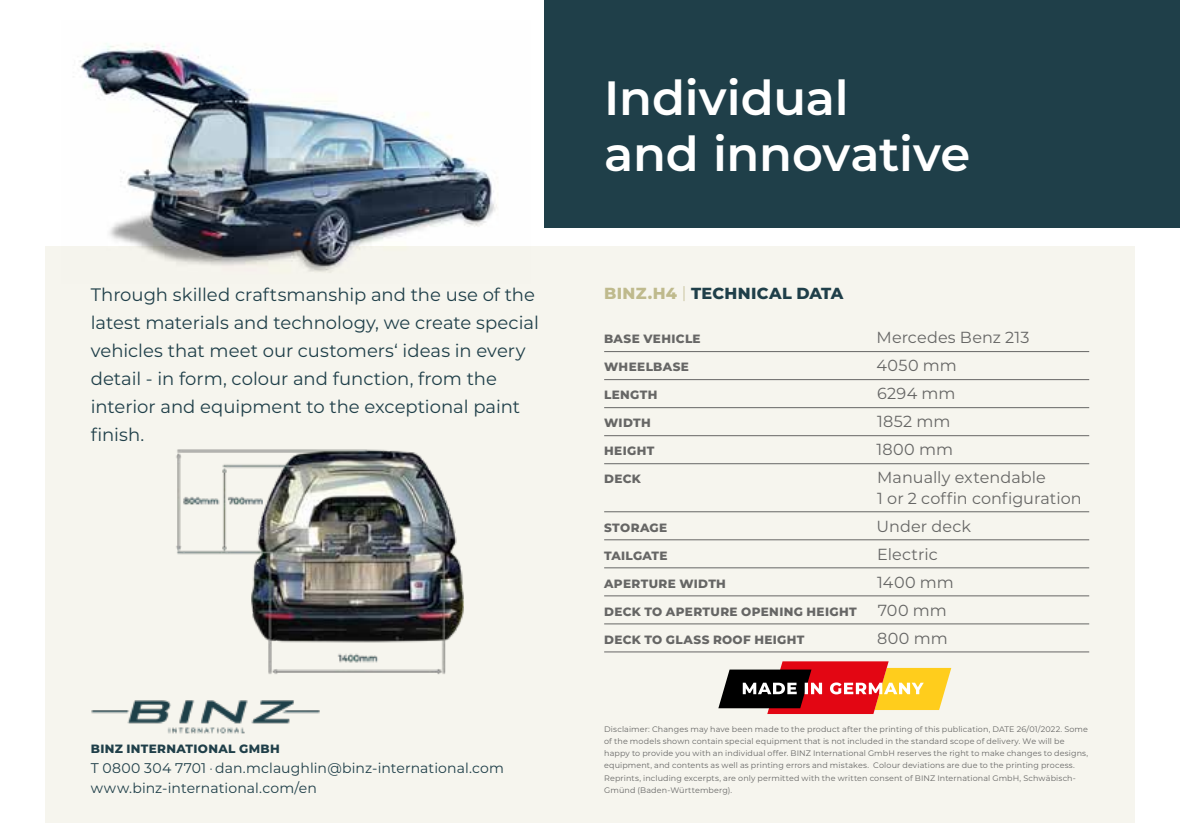
<style>
.page{position:relative;width:1180px;height:840px;background:#fff}
.page>*{position:absolute;margin:0;border:0;box-sizing:border-box;transform-origin:0 0}
.t1{font:600 48px/56px "Montserrat";letter-spacing:-.005em;color:#fff}
.t2{font:18px/28px "Montserrat";color:#1f3f49}
.t3{font:16px/20px "Montserrat";letter-spacing:.005em;color:#666665}
.t4{font:800 16px "Montserrat";letter-spacing:.02em;color:#1f3f49}
.t5{font:14px/20px "Montserrat";letter-spacing:.005em;color:#1f3f49}
.t6{font:800 12px "Montserrat";letter-spacing:.03em;color:#666665}
.t7{font:800 12px "Montserrat";letter-spacing:.03em;color:#1f3f49}
.t8{font:8px/12px "Montserrat";letter-spacing:.015em;color:#666665}
.s1{color:#bfba8d}
.s2{font-weight:300;color:#bfba8d}
</style>
<div class="page">
<div style="left:544px;top:0;width:635px;height:227px;background:#1f3f49"></div>
<div style="left:45px;top:247px;width:1089px;height:575px;background:#f6f5ee"></div>
<svg style="left:718px;top:661px;width:233px;height:52px"></svg>
<img style="left:91px;top:700px;width:229px;height:34px">
<hr style="left:604px;top:351px;width:485px;height:1px;background:#666665">
<hr style="left:604px;top:379px;width:485px;height:1px;background:#666665">
<hr style="left:604px;top:407px;width:485px;height:1px;background:#666665">
<hr style="left:604px;top:435px;width:485px;height:1px;background:#666665">
<hr style="left:604px;top:463px;width:485px;height:1px;background:#666665">
<hr style="left:604px;top:511px;width:485px;height:1px;background:#666665">
<hr style="left:604px;top:539px;width:485px;height:1px;background:#666665">
<hr style="left:604px;top:567px;width:485px;height:1px;background:#666665">
<hr style="left:604px;top:595px;width:485px;height:1px;background:#666665">
<hr style="left:604px;top:623px;width:485px;height:1px;background:#666665">
<hr style="left:604px;top:651px;width:485px;height:1px;background:#666665">
<img style="left:61px;top:43px;width:469px;height:230px">
<img style="left:176px;top:449px;width:288px;height:226px">
<p class="t2" style="left:91px;top:280px;width:449px">Through skilled craftsmanship and the use of the latest materials and technology, we create special vehicles that meet our customers‘ ideas in every detail - in form, colour and function, from the interior and equipment to the exceptional paint finish.</p>
<h3 class="t7" style="left:91px;top:739px;width:190px">BINZ INTERNATIONAL GMBH</h3>
<h3 class="t5" style="left:91px;top:756px;width:415px">T 0800 304 7701 · dan.mclaughlin@binz-international.com www.binz-international.com/en</h3>
<h1 class="t1" style="left:604px;top:67px;width:367px">Individual<br>and innovative</h1>
<h3 class="t4" style="left:604px;top:282px;width:240px"><span class="s1">BINZ.H4</span> <span class="s2">|</span> TECHNICAL DATA</h3>
<h3 class="t6" style="left:604px;top:330px;width:98px">BASE VEHICLE</h3>
<h3 class="t3" style="left:876px;top:327px;width:154px">Mercedes Benz 213</h3>
<h3 class="t6" style="left:604px;top:358px;width:86px">WHEELBASE</h3>
<h3 class="t3" style="left:876px;top:355px;width:82px">4050 mm</h3>
<h3 class="t6" style="left:604px;top:386px;width:55px">LENGTH</h3>
<h3 class="t3" style="left:877px;top:383px;width:80px">6294 mm</h3>
<h3 class="t6" style="left:604px;top:414px;width:48px">WIDTH</h3>
<h3 class="t3" style="left:877px;top:411px;width:75px">1852 mm</h3>
<h3 class="t6" style="left:604px;top:442px;width:52px">HEIGHT</h3>
<h3 class="t3" style="left:876px;top:439px;width:78px">1800 mm</h3>
<h3 class="t6" style="left:604px;top:470px;width:38px">DECK</h3>
<h3 class="t3" style="left:877px;top:467px;width:206px">Manually extendable<br>1 or 2 coffin configuration</h3>
<h3 class="t6" style="left:604px;top:518px;width:65px">STORAGE</h3>
<h3 class="t3" style="left:876px;top:515px;width:96px">Under deck</h3>
<h3 class="t6" style="left:604px;top:546px;width:65px">TAILGATE</h3>
<h3 class="t3" style="left:877px;top:543px;width:62px">Electric</h3>
<h3 class="t6" style="left:604px;top:574px;width:123px">APERTURE WIDTH</h3>
<h3 class="t3" style="left:877px;top:571px;width:78px">1400 mm</h3>
<h3 class="t6" style="left:604px;top:602px;width:254px">DECK TO APERTURE OPENING HEIGHT</h3>
<h3 class="t3" style="left:877px;top:599px;width:71px">700 mm</h3>
<h3 class="t6" style="left:604px;top:630px;width:202px">DECK TO GLASS ROOF HEIGHT</h3>
<h3 class="t3" style="left:877px;top:627px;width:72px">800 mm</h3>
<p class="t8" style="left:604px;top:723px;width:485px">Disclaimer: Changes may have been made to the product after the printing of this publication, DATE 26/01/2022. Some of the models shown contain special equipment that is not included in the standard scope of delivery. We will be happy to provide you with an individual offer. BINZ International GmbH reserves the right to make changes to designs, equipment, and contents as well as printing errors and mistakes. Colour deviations are due to the printing process.<br>Reprints, including excerpts, are only permitted with the written consent of BINZ International GmbH, Schwäbisch-Gmünd (Baden-Württemberg).</p>
</div>
